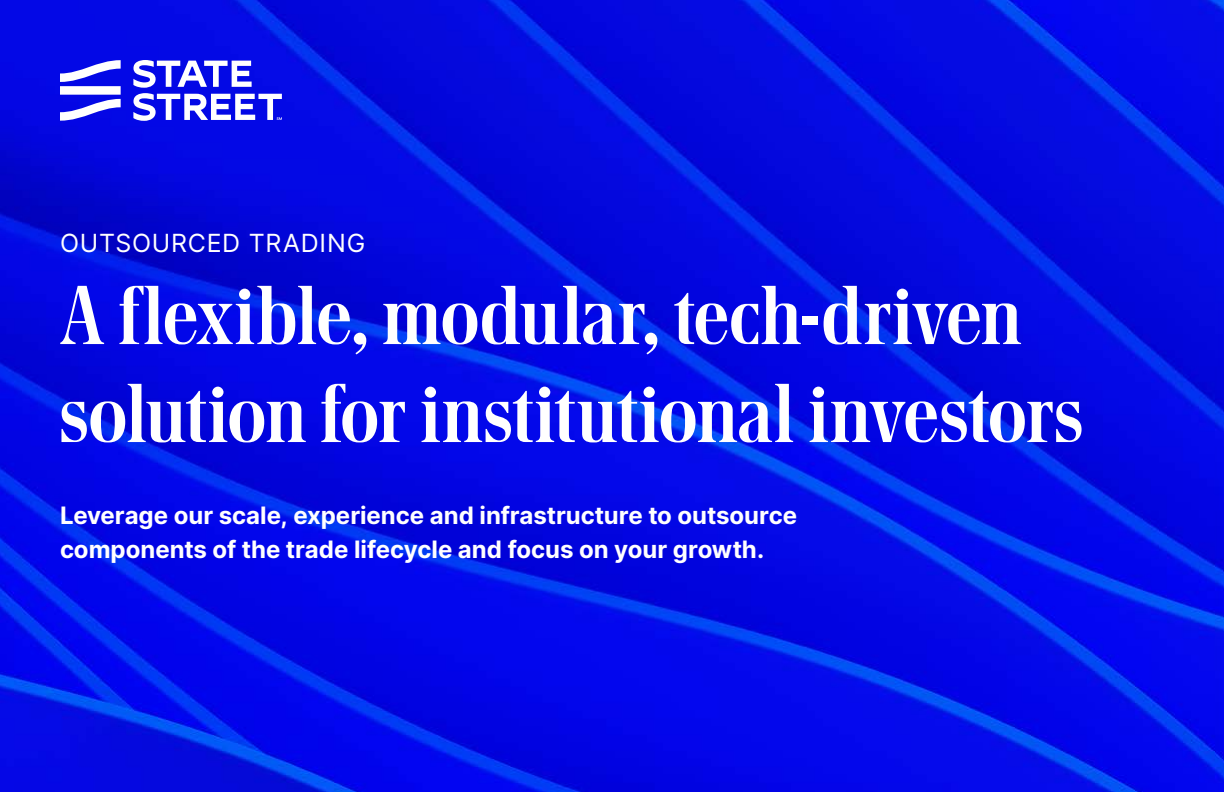
<style>
.page{position:relative;width:1224px;height:792px;background:#fff}
.page>*{position:absolute;margin:0;border:0;box-sizing:border-box;transform-origin:0 0}
.t1{font:condensed 82px/98px "Lab Antiqua Small";color:#fff}
.t2{font:25px "Inter";letter-spacing:.03em;color:#fff}
.t3{font:24px/34px "Inter";color:#fff}
</style>
<div class="page">
<img style="left:0;top:0;width:1224px;height:792px">
<svg style="left:133px;top:60px;width:149px;height:61px"></svg>
<svg style="left:60px;top:60px;width:61px;height:61px"></svg>
<p class="t2" style="left:60px;top:225px;width:307px">OUTSOURCED TRADING</p>
<h1 class="t1" style="left:60px;top:267px;width:1024px">A flexible, modular, tech-driven solution for institutional investors</h1>
<p class="t3" style="left:60px;top:498px;width:739px">Leverage our scale, experience and infrastructure to outsource components of the trade lifecycle and focus on your growth.</p>
</div>
